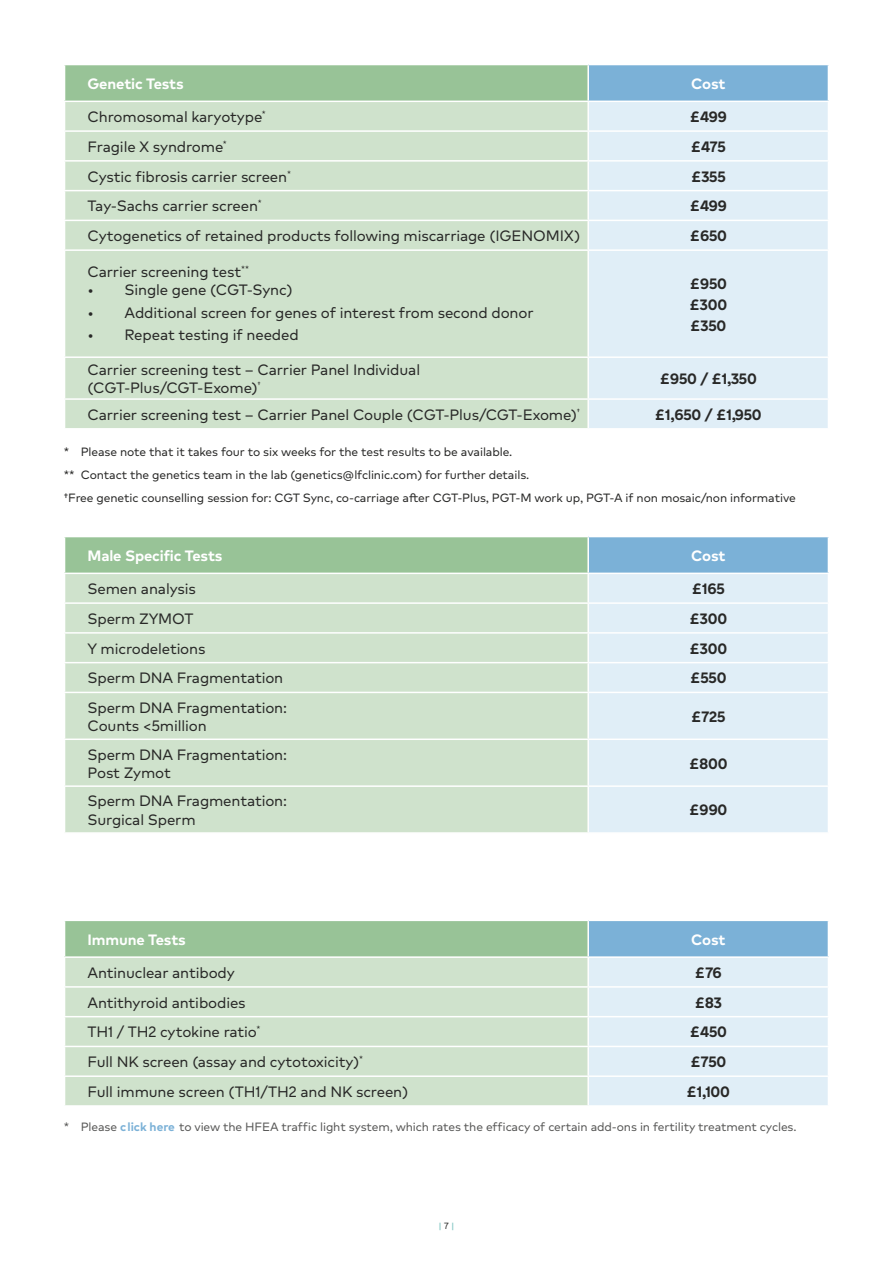
<style>
.page{position:relative;width:893px;height:1263px;background:#fff}
.page>*{position:absolute;margin:0;border:0;box-sizing:border-box;transform-origin:0 0}
.t1{font:15px/18px "Markfor HCA";letter-spacing:-.01em;color:#282827}
.t2{font:700 15px/21px "Markfor HCA";letter-spacing:-.01em;color:#282827;text-align:justify}
.t3{font:700 15px "Markfor HCA";letter-spacing:-.01em;color:#fff}
.t4{font:12px/23px "Markfor HCA";letter-spacing:-.01em;color:#282827}
.t5{font:12px "Markfor HCA";letter-spacing:-.01em;color:#575756}
.t6{font:500 9px "Markfor HCA";color:#84c7c4}
.s1{font-weight:700;color:#7bb1d7}
.s2{font-weight:400;color:#282827}
</style>
<div class="page">
<div style="left:65px;top:65px;width:523px;height:36px;background:#98c397"></div>
<div style="left:588px;top:65px;width:240px;height:36px;background:#7bb1d7"></div>
<div style="left:65px;top:102px;width:522px;height:326px;background:#cfe2cc"></div>
<div style="left:589px;top:102px;width:239px;height:326px;background:#e0eef7"></div>
<hr style="left:64px;top:130px;width:524px;height:2px;background:#fff">
<hr style="left:588px;top:130px;width:241px;height:2px;background:#fff">
<hr style="left:64px;top:160px;width:524px;height:2px;background:#fff">
<hr style="left:588px;top:160px;width:241px;height:2px;background:#fff">
<hr style="left:64px;top:190px;width:524px;height:1px;background:#fff">
<hr style="left:588px;top:190px;width:241px;height:1px;background:#fff">
<hr style="left:64px;top:220px;width:524px;height:1px;background:#fff">
<hr style="left:588px;top:220px;width:241px;height:1px;background:#fff">
<hr style="left:64px;top:249px;width:524px;height:2px;background:#fff">
<hr style="left:588px;top:249px;width:241px;height:2px;background:#fff">
<hr style="left:64px;top:356px;width:524px;height:2px;background:#fff">
<hr style="left:588px;top:356px;width:241px;height:2px;background:#fff">
<hr style="left:64px;top:398px;width:524px;height:2px;background:#fff">
<hr style="left:588px;top:398px;width:241px;height:2px;background:#fff">
<hr style="left:587px;top:65px;width:2px;height:36px;background:#fff">
<div style="left:65px;top:536px;width:523px;height:37px;background:#98c397"></div>
<div style="left:588px;top:536px;width:240px;height:37px;background:#7bb1d7"></div>
<div style="left:65px;top:574px;width:522px;height:258px;background:#cfe2cc"></div>
<div style="left:589px;top:574px;width:239px;height:258px;background:#e0eef7"></div>
<hr style="left:64px;top:602px;width:524px;height:2px;background:#fff">
<hr style="left:588px;top:602px;width:241px;height:2px;background:#fff">
<hr style="left:64px;top:632px;width:524px;height:2px;background:#fff">
<hr style="left:588px;top:632px;width:241px;height:2px;background:#fff">
<hr style="left:64px;top:662px;width:524px;height:1px;background:#fff">
<hr style="left:588px;top:662px;width:241px;height:1px;background:#fff">
<hr style="left:64px;top:692px;width:524px;height:1px;background:#fff">
<hr style="left:588px;top:692px;width:241px;height:1px;background:#fff">
<hr style="left:64px;top:738px;width:524px;height:2px;background:#fff">
<hr style="left:588px;top:738px;width:241px;height:2px;background:#fff">
<hr style="left:64px;top:785px;width:524px;height:2px;background:#fff">
<hr style="left:588px;top:785px;width:241px;height:2px;background:#fff">
<hr style="left:64px;top:536px;width:524px;height:1px;background:#fff">
<hr style="left:588px;top:536px;width:241px;height:1px;background:#fff">
<hr style="left:587px;top:537px;width:2px;height:36px;background:#fff">
<div style="left:65px;top:920px;width:523px;height:37px;background:#98c397"></div>
<div style="left:588px;top:920px;width:240px;height:37px;background:#7bb1d7"></div>
<div style="left:65px;top:958px;width:522px;height:147px;background:#cfe2cc"></div>
<hr style="left:64px;top:986px;width:524px;height:2px;background:#fff">
<hr style="left:64px;top:1016px;width:524px;height:1px;background:#fff">
<hr style="left:64px;top:1046px;width:524px;height:1px;background:#fff">
<hr style="left:64px;top:1075px;width:524px;height:2px;background:#fff">
<div style="left:589px;top:958px;width:239px;height:147px;background:#e0eef7"></div>
<hr style="left:64px;top:919px;width:524px;height:2px;background:#fff">
<hr style="left:588px;top:919px;width:241px;height:2px;background:#fff">
<hr style="left:587px;top:921px;width:2px;height:35px;background:#fff">
<hr style="left:64px;top:956px;width:524px;height:2px;background:#fff">
<hr style="left:588px;top:956px;width:241px;height:2px;background:#fff">
<p class="t3" style="left:88px;top:72px;width:98px">Genetic Tests</p>
<p class="t3" style="left:691px;top:72px;width:36px">Cost</p>
<p class="t1" style="left:88px;top:108px;width:180px">Chromosomal karyotype<sup>*</sup></p>
<p class="t2" style="left:690px;top:106px;width:39px">£499</p>
<p class="t1" style="left:88px;top:138px;width:141px">Fragile X syndrome<sup>*</sup></p>
<p class="t2" style="left:691px;top:135px;width:37px">£475</p>
<p class="t1" style="left:88px;top:167px;width:205px">Cystic fibrosis carrier screen<sup>*</sup></p>
<p class="t2" style="left:691px;top:165px;width:36px">£355</p>
<p class="t1" style="left:88px;top:197px;width:176px">Tay-Sachs carrier screen<sup>*</sup></p>
<p class="t2" style="left:690px;top:195px;width:39px">£499</p>
<p class="t1" style="left:88px;top:227px;width:494px">Cytogenetics of retained products following miscarriage (IGENOMIX)</p>
<p class="t2" style="left:690px;top:225px;width:39px">£650</p>
<p class="t1" style="left:88px;top:263px;width:163px">Carrier screening test<sup>**</sup></p>
<p class="t1" style="left:88px;top:281px;width:207px">• Single gene (CGT-Sync)</p>
<p class="t1" style="left:88px;top:304px;width:448px">• Additional screen for genes of interest from second donor</p>
<p class="t1" style="left:88px;top:326px;width:213px">• Repeat testing if needed</p>
<p class="t2" style="left:689px;top:272px;width:39px">£950 £300 £350</p>
<p class="t1" style="left:88px;top:361px;width:334px">Carrier screening test – Carrier Panel Individual (CGT-Plus/CGT-Exome)<sup>†</sup></p>
<p class="t2" style="left:660px;top:367px;width:99px">£950 / £1,350</p>
<p class="t1" style="left:88px;top:406px;width:494px">Carrier screening test – Carrier Panel Couple (CGT-Plus/CGT-Exome)<sup>†</sup></p>
<p class="t2" style="left:655px;top:403px;width:108px">£1,650 / £1,950</p>
<p class="t4" style="left:64px;top:440px;width:733px">* Please note that it takes four to six weeks for the test results to be available.<br>** Contact the genetics team in the lab (genetics@lfclinic.com) for further details.<br>†Free genetic counselling session for: CGT Sync, co-carriage after CGT-Plus, PGT-M work up, PGT-A if non mosaic/non informative</p>
<p class="t3" style="left:88px;top:544px;width:136px">Male Specific Tests</p>
<p class="t3" style="left:691px;top:544px;width:36px">Cost</p>
<p class="t1" style="left:88px;top:580px;width:110px">Semen analysis</p>
<p class="t2" style="left:692px;top:577px;width:34px">£165</p>
<p class="t1" style="left:88px;top:610px;width:107px">Sperm ZYMOT</p>
<p class="t2" style="left:689px;top:607px;width:39px">£300</p>
<p class="t1" style="left:88px;top:639px;width:119px">Y microdeletions</p>
<p class="t2" style="left:689px;top:637px;width:39px">£300</p>
<p class="t1" style="left:88px;top:669px;width:197px">Sperm DNA Fragmentation</p>
<p class="t2" style="left:690px;top:667px;width:38px">£550</p>
<p class="t1" style="left:88px;top:698px;width:201px">Sperm DNA Fragmentation:<br>Counts &lt;5million</p>
<p class="t2" style="left:691px;top:705px;width:36px">£725</p>
<p class="t1" style="left:88px;top:745px;width:201px">Sperm DNA Fragmentation:<br>Post Zymot</p>
<p class="t2" style="left:689px;top:752px;width:40px">£800</p>
<p class="t1" style="left:88px;top:792px;width:201px">Sperm DNA Fragmentation:<br>Surgical Sperm</p>
<p class="t2" style="left:689px;top:799px;width:40px">£990</p>
<p class="t3" style="left:88px;top:928px;width:100px">Immune Tests</p>
<p class="t3" style="left:691px;top:928px;width:36px">Cost</p>
<p class="t1" style="left:88px;top:964px;width:149px">Antinuclear antibody</p>
<p class="t2" style="left:695px;top:961px;width:28px">£76</p>
<p class="t1" style="left:88px;top:993px;width:160px">Antithyroid antibodies</p>
<p class="t2" style="left:695px;top:991px;width:28px">£83</p>
<p class="t1" style="left:88px;top:1023px;width:174px">TH1 / TH2 cytokine ratio<sup>*</sup></p>
<p class="t2" style="left:690px;top:1021px;width:39px">£450</p>
<p class="t1" style="left:88px;top:1053px;width:277px">Full NK screen (assay and cytotoxicity)<sup>*</sup></p>
<p class="t2" style="left:690px;top:1051px;width:37px">£750</p>
<p class="t1" style="left:88px;top:1083px;width:322px">Full immune screen (TH1/TH2 and NK screen)</p>
<p class="t2" style="left:687px;top:1080px;width:45px">£1,100</p>
<p class="t5" style="left:64px;top:1120px;width:734px">* Please <span class="s1">click here</span> to view the HFEA traffic light system, which rates the efficacy of certain add-ons in fertility treatment cycles.</p>
<p class="t6" style="left:439px;top:1219px;width:17px">| <span class="s2">7</span> |</p>
</div>
